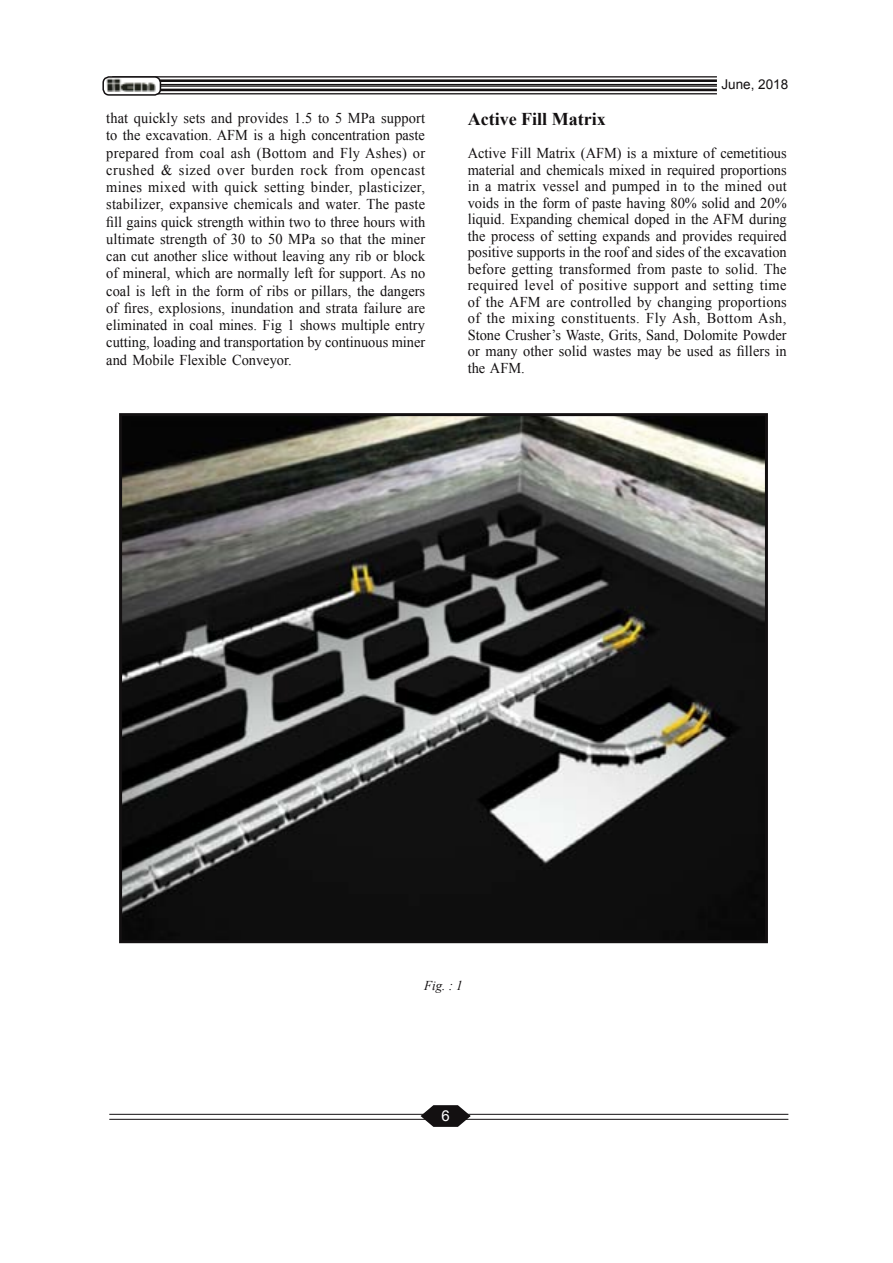
<style>
.page{position:relative;width:893px;height:1263px;background:#fff}
.page>*{position:absolute;margin:0;border:0;box-sizing:border-box;transform-origin:0 0}
.t1{font:700 18px "Times New Roman";color:#131011}
.t2{font:15px/17.2px "Times New Roman";color:#131011;text-align:justify;scale:.96 1}
.t3{font:15px "Arial";color:#fff}
.t4{font:13.5px "Arial";color:#131011}
.t5{font:italic 13.5px "Times New Roman";color:#131011;scale:.96 1}
</style>
<div class="page">
<hr style="left:112px;top:76px;width:681px;height:1px;background:#131011">
<hr style="left:112px;top:79px;width:681px;height:3px;background:#131011">
<hr style="left:112px;top:84px;width:681px;height:1px;background:#131011">
<hr style="left:112px;top:85px;width:681px;height:2px;background:#131011">
<hr style="left:112px;top:89px;width:681px;height:2px;background:#131011">
<hr style="left:112px;top:93px;width:681px;height:1px;background:#131011">
<hr style="left:109px;top:1114px;width:679px;height:1px;background:#131011">
<hr style="left:109px;top:1119px;width:679px;height:1px;background:#131011">
<svg style="left:419px;top:1105px;width:53px;height:22px"></svg>
<div style="left:103px;top:77px;width:57px;height:18px;background:#fff;border-radius:6px"></div>
<img style="left:106px;top:79px;width:49px;height:13px">
<div style="left:102px;top:76px;width:59px;height:20px;border:2px solid #131011;border-radius:6px"></div>
<div style="left:717px;top:70px;width:83px;height:27px;background:#fff"></div>
<img style="left:123px;top:417px;width:641px;height:522px">
<div style="left:119px;top:413px;width:649px;height:530px;border:3px solid #131011"></div>
<p class="t2" style="left:106px;top:109px;width:334px">that quickly sets and provides 1.5 to 5 MPa support to the excavation. AFM is a high concentration paste prepared from coal ash (Bottom and Fly Ashes) or crushed &amp; sized over burden rock from opencast mines mixed with quick setting binder, plasticizer, stabilizer, expansive chemicals and water. The paste fill gains quick strength within two to three hours with ultimate strength of 30 to 50 MPa so that the miner can cut another slice without leaving any rib or block of mineral, which are normally left for support. As no coal is left in the form of ribs or pillars, the dangers of fires, explosions, inundation and strata failure are eliminated in coal mines. Fig 1 shows multiple entry cutting, loading and transportation by continuous miner and Mobile Flexible Conveyor.</p>
<p class="t4" style="left:721px;top:75px;width:68px">June, 2018</p>
<p class="t1" style="left:468px;top:106px;width:139px">Active Fill Matrix</p>
<p class="t2" style="left:468px;top:145px;width:334px;line-height:16.5px">Active Fill Matrix (AFM) is a mixture of cemetitious material and chemicals mixed in required proportions in a matrix vessel and pumped in to the mined out voids in the form of paste having 80% solid and 20% liquid. Expanding chemical doped in the AFM during the process of setting expands and provides required positive supports in the roof and sides of the excavation before getting transformed from paste to solid. The required level of positive support and setting time of the AFM are controlled by changing proportions of the mixing constituents. Fly Ash, Bottom Ash, Stone Crusher’s Waste, Grits, Sand, Dolomite Powder or many other solid wastes may be used as fillers in the AFM.</p>
<p class="t5" style="left:424px;top:976px;width:42px">Fig. : 1</p>
<p class="t3" style="left:441px;top:1106px;width:10px">6</p>
</div>
